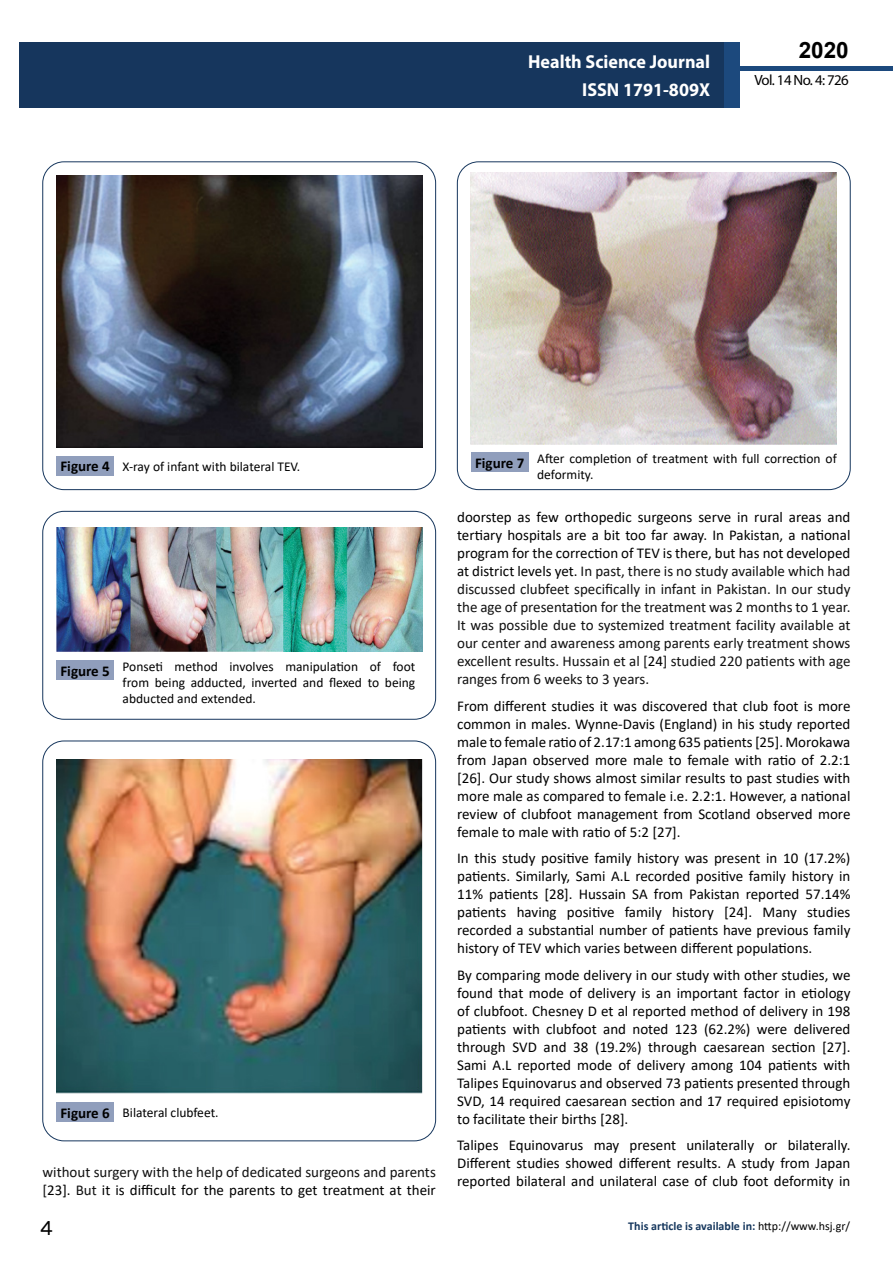
<style>
.page{position:relative;width:893px;height:1263px;background:#fff}
.page>*{position:absolute;margin:0;border:0;box-sizing:border-box;transform-origin:0 0}
.t1{font:25.5px "Tunga";color:#000}
.t2{font:700 22.5px "Arial";color:#000}
.t3{font:700 18.75px/27.2px "Myriad Pro";color:#fff;text-align:right;scale:.96 1}
.t4{font:15px/18px "Calibri";color:#000;text-align:justify}
.t5{font:15px/18px "Calibri";color:#111;text-align:justify}
.t6{font:700 15px "Calibri";color:#000}
.t7{font:14.85px "Myriad Pro";letter-spacing:-.04em;color:#000}
.t8{font:13.5px/16.2px "Calibri";color:#000}
.t9{font:700 12px "Calibri";color:#16375d}
.s1{font-weight:700;font-size:15px}
.s2{color:#000}
.s3{font-weight:400;color:#000}
</style>
<div class="page">
<div style="left:722px;top:66px;width:171px;height:5px;background:#1c497d"></div>
<div style="left:19px;top:42px;width:706px;height:66px;background:#16365d"></div>
<div style="left:725px;top:42px;width:15px;height:66px;background:#1c497d"></div>
<div style="left:43px;top:162px;width:393px;height:328px;border:1px solid #16365d;border-radius:21px"></div>
<div style="left:56px;top:456px;width:58px;height:19px;background:#909ebc"></div>
<img style="left:56px;top:176px;width:366px;height:271px">
<div style="left:457px;top:162px;width:393px;height:328px;border:1px solid #16365d;border-radius:21px"></div>
<div style="left:471px;top:452px;width:58px;height:20px;background:#909ebc"></div>
<img style="left:471px;top:173px;width:366px;height:271px">
<div style="left:43px;top:511px;width:393px;height:208px;border:1px solid #16365d;border-radius:21px"></div>
<div style="left:56px;top:660px;width:58px;height:20px;background:#909ebc"></div>
<img style="left:56px;top:528px;width:366px;height:124px">
<div style="left:56px;top:1102px;width:58px;height:20px;background:#909ebc"></div>
<img style="left:56px;top:760px;width:366px;height:334px">
<p class="t3" style="left:528px;top:48px;width:191px">Health Science Journal<br>ISSN 1791-809X</p>
<h2 class="t2" style="left:799px;top:35px;width:52px">2020</h2>
<p class="t7" style="left:754px;top:71px;width:96px">Vol. 14 No. 4: 726</p>
<p class="t8" style="left:60px;top:458px;width:241px"><span class="s1">Figure 4</span> X-ray of infant with bilateral TEV.</p>
<p class="t8" style="left:537px;top:450px;width:301px">After completion of treatment with full correction of deformity.</p>
<p class="t6" style="left:475px;top:452px;width:51px">Figure 7</p>
<p class="t6" style="left:60px;top:660px;width:51px">Figure 5</p>
<p class="t8" style="left:123px;top:658px;width:294px;text-align:justify">Ponseti method involves manipulation of foot from being adducted, inverted and flexed to being abducted and extended.</p>
<p class="t8" style="left:60px;top:1104px;width:160px"><span class="s1">Figure 6</span> Bilateral clubfeet.</p>
<p class="t5" style="left:43px;top:1163px;width:395px">without surgery with the help of dedicated surgeons and parents [<span class="s2">23].</span> But <span class="s2">it is difficult for the parents to get treatment at their</span></p>
<p class="t5" style="left:457px;top:508px;width:395px"><span class="s2">doorstep as few orthopedic surgeons serve in rural areas and tertiary hospitals are a bit too far away. In Pakistan, a national program for the correction of TEV is there, but has not developed at district levels yet.</span> In past, there is no study available which had discussed clubfeet specifically in infant in Pakistan. In our study the age of presentation for the treatment was 2 months to 1 year.<br>It was possible due to systemized treatment facility available at our center and awareness among parents early treatment shows excellent results. Hussain et al [<span class="s2">24</span>] studied 220 patients with age ranges from 6 weeks to 3 years.</p>
<p class="t4" style="left:457px;top:696px;width:395px">From different studies it was discovered that club foot is more common in males. Wynne-Davis (England) in his study reported male to female ratio of 2.17:1 among 635 patients [25]. Morokawa from Japan observed more male to female with ratio of 2.2:1 [26]. Our study shows almost similar results to past studies with more male as compared to female i.e. 2.2:1. However, a national review of clubfoot management from Scotland observed more female to male with ratio of 5:2 [27].</p>
<p class="t4" style="left:457px;top:849px;width:395px">In this study positive family history was present in 10 (17.2%) patients. Similarly, Sami A.L recorded positive family history in 11% patients [28]. Hussain SA from Pakistan reported 57.14% patients having positive family history [24]. Many studies recorded a substantial number of patients have previous family history of TEV which varies between different populations.</p>
<p class="t4" style="left:457px;top:965px;width:395px">By comparing mode delivery in our study with other studies, we found that mode of delivery is an important factor in etiology of clubfoot. Chesney D et al reported method of delivery in 198 patients with clubfoot and noted 123 (62.2%) were delivered through SVD and 38 (19.2%) through caesarean section [27].<br>Sami A.L reported mode of delivery among 104 patients with Talipes Equinovarus and observed 73 patients presented through SVD, 14 required caesarean section and 17 required episiotomy to facilitate their births [28].</p>
<p class="t4" style="left:457px;top:1136px;width:395px">Talipes Equinovarus may present unilaterally or bilaterally.<br>Different studies showed different results. A study from Japan reported bilateral and unilateral case of club foot deformity in</p>
<h1 class="t1" style="left:40px;top:1211px;width:15px">4</h1>
<p class="t9" style="left:628px;top:1217px;width:223px">This article is available in: <span class="s3">http://www.hsj.gr/</span></p>
</div>
